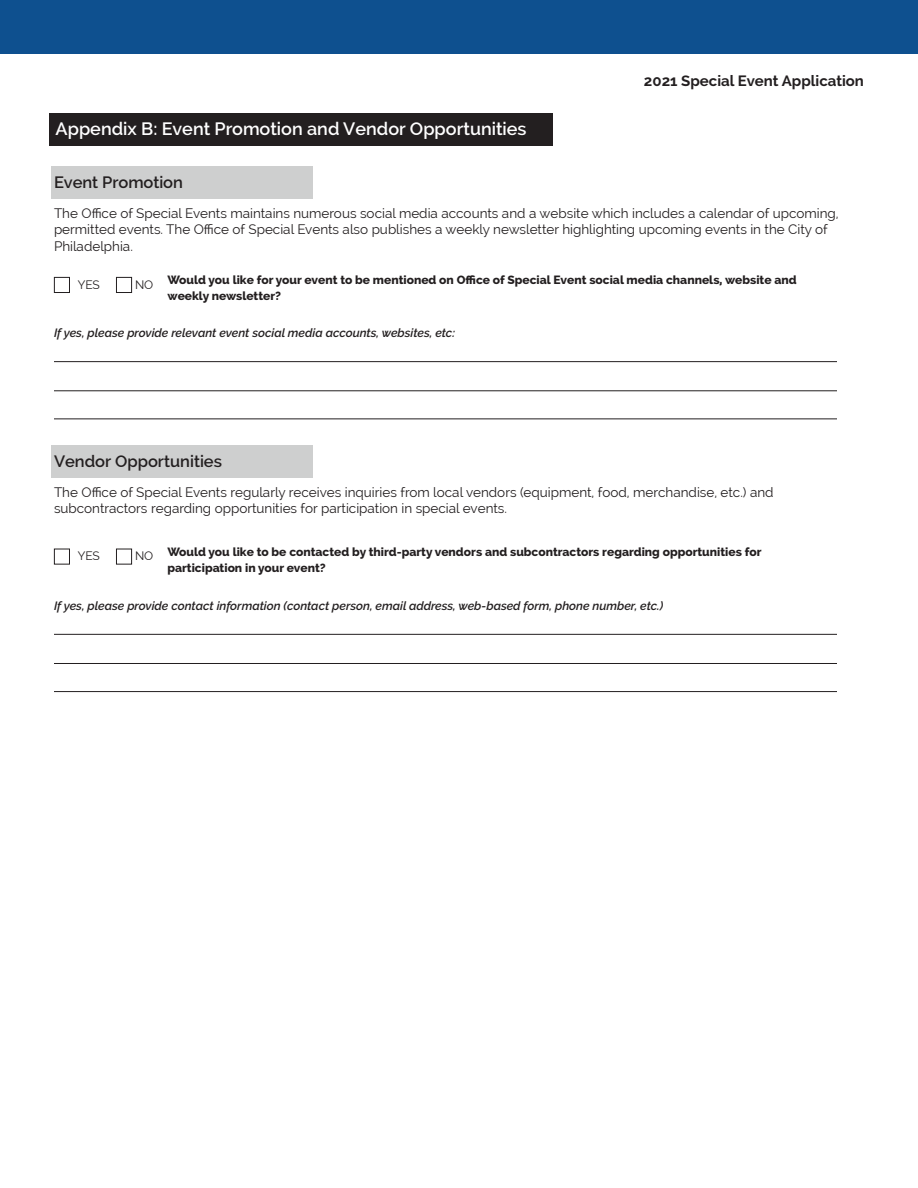
<style>
.page{position:relative;width:918px;height:1188px;background:#fff}
.page>*{position:absolute;margin:0;border:0;box-sizing:border-box;transform-origin:0 0}
.t1{font:600 18px "Raleway";color:#fff}
.t2{font:600 16.5px "Raleway";color:#231f20}
.t3{font:700 15px "Raleway";color:#231f20}
.t4{font:13.5px/16.5px "Raleway";color:#231f20}
.t5{font:800 12px/16.5px "Raleway";color:#231f20}
.t6{font:italic 600 12px "Raleway";color:#231f20}
.t7{font:12px "Raleway";color:#231f20}
</style>
<div class="page">
<div style="left:51px;top:166px;width:261px;height:33px;background:#cecfcf"></div>
<div style="left:51px;top:446px;width:261px;height:32px;background:#cecfcf"></div>
<div style="left:50px;top:113px;width:503px;height:32px;background:#231f20"></div>
<div style="left:0;top:0;width:918px;height:54px;background:#0e508f"></div>
<div style="left:54px;top:277px;width:16px;height:16px;border:1px solid #231f20"></div>
<div style="left:54px;top:549px;width:16px;height:16px;border:1px solid #231f20"></div>
<div style="left:116px;top:277px;width:16px;height:16px;border:1px solid #231f20"></div>
<div style="left:116px;top:549px;width:16px;height:16px;border:1px solid #231f20"></div>
<hr style="left:54px;top:361px;width:783px;height:1px;background:#231f20">
<hr style="left:54px;top:634px;width:783px;height:1px;background:#231f20">
<hr style="left:54px;top:390px;width:783px;height:1px;background:#231f20">
<hr style="left:54px;top:663px;width:783px;height:1px;background:#231f20">
<hr style="left:54px;top:419px;width:783px;height:1px;background:#231f20">
<hr style="left:54px;top:691px;width:783px;height:1px;background:#231f20">
<p class="t3" style="left:644px;top:73px;width:222px">2021 Special Event Application</p>
<p class="t1" style="left:56px;top:118px;width:472px">Appendix B: Event Promotion and Vendor Opportunities</p>
<p class="t2" style="left:54px;top:172px;width:131px">Event Promotion</p>
<p class="t4" style="left:54px;top:205px;width:786px">The Office of Special Events maintains numerous social media accounts and a website which includes a calendar of upcoming, permitted events. The Office of Special Events also publishes a weekly newsletter highlighting upcoming events in the City of<br>Philadelphia.</p>
<p class="t7" style="left:78px;top:278px;width:24px">YES</p>
<p class="t7" style="left:135px;top:278px;width:20px">NO</p>
<p class="t5" style="left:167px;top:272px;width:631px">Would you like for your event to be mentioned on Office of Special Event social media channels, website and weekly newsletter?</p>
<p class="t6" style="left:54px;top:326px;width:403px">If yes, please provide relevant event social media accounts, websites, etc:</p>
<p class="t2" style="left:54px;top:452px;width:170px">Vendor Opportunities</p>
<p class="t4" style="left:54px;top:484px;width:721px">The Office of Special Events regularly receives inquiries from local vendors (equipment, food, merchandise, etc.) and subcontractors regarding opportunities for participation in special events.</p>
<p class="t7" style="left:78px;top:549px;width:24px">YES</p>
<p class="t7" style="left:135px;top:549px;width:20px">NO</p>
<p class="t5" style="left:167px;top:543px;width:596px">Would you like to be contacted by third-party vendors and subcontractors regarding opportunities for participation in your event?</p>
<p class="t6" style="left:54px;top:598px;width:611px">If yes, please provide contact information (contact person, email address, web-based form, phone number, etc.)</p>
</div>
